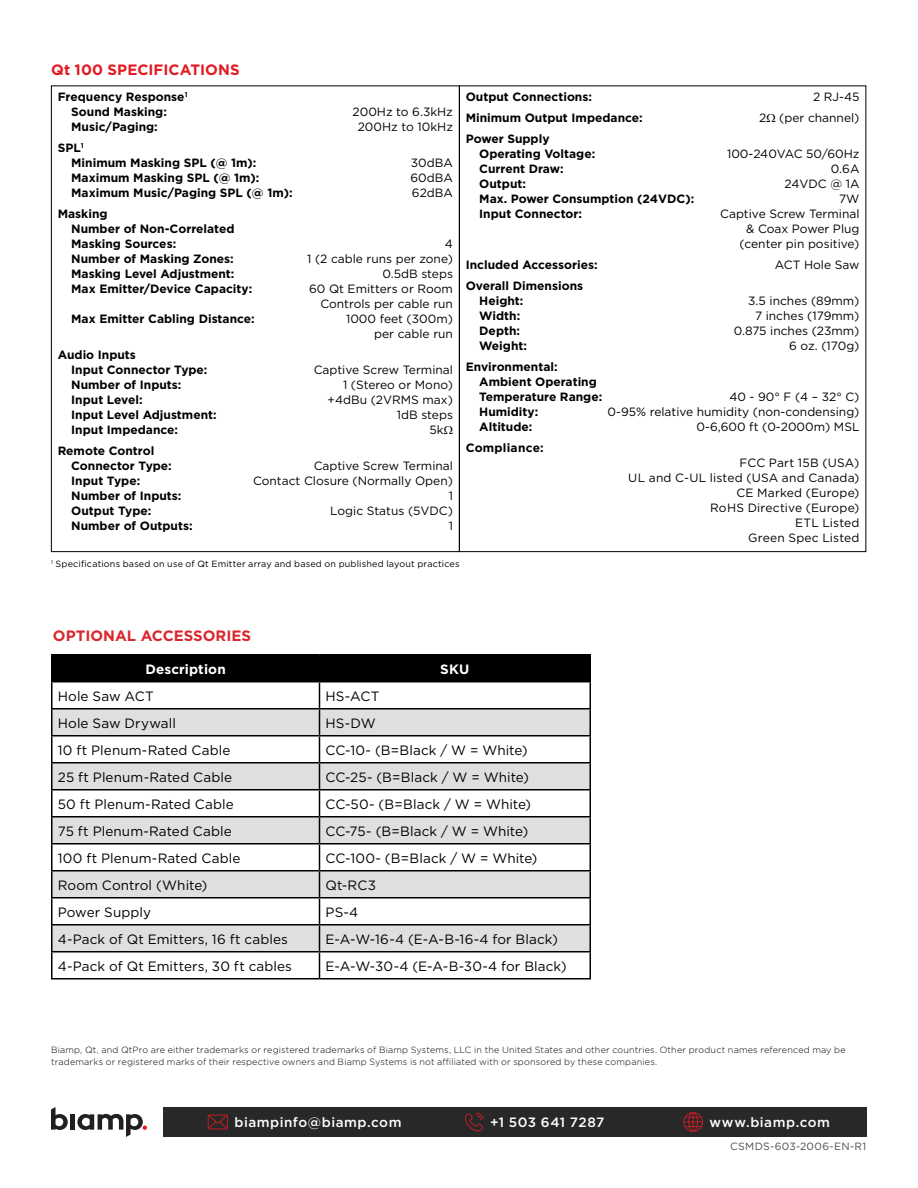
<style>
.page{position:relative;width:918px;height:1188px;background:#fff}
.page>*{position:absolute;margin:0;border:0;box-sizing:border-box;transform-origin:0 0}
.t1{font:700 15px "Gotham";letter-spacing:.005em;color:#e31b23}
.t2{font:700 15px "Gotham";color:#d9272d}
.t3{font:13.5px "Gotham";letter-spacing:.005em;color:#000}
.t4{font:500 13.5px "Gotham";letter-spacing:.035em;color:#fff}
.t5{font:700 13.5px "Gotham";letter-spacing:.01em;color:#fff}
.t6{font:700 12px/15px "Gotham";color:#000}
.t7{font:12px/15px "Gotham";color:#000;text-align:right}
.t8{font:12px/15px "Gotham";letter-spacing:.02em;color:#000;text-align:right}
.t9{font:700 12px "Gotham";letter-spacing:.02em;color:#000}
.t10{font:10.5px "Gotham";letter-spacing:.025em;color:#4d4d4f}
.t11{font:300 9px/12px "Gotham";letter-spacing:.02em;color:#000}
.t12{font:9px "Gotham";letter-spacing:.02em;color:#000}
</style>
<div class="page">
<svg style="left:51px;top:1107px;width:17px;height:23px"></svg>
<div style="left:70px;top:1114px;width:5px;height:16px;background:#221f20"></div>
<svg style="left:77px;top:1114px;width:70px;height:23px"></svg>
<div style="left:164px;top:1107px;width:703px;height:30px;background:#292829"></div>
<svg style="left:208px;top:1115px;width:20px;height:14px"></svg>
<svg style="left:465px;top:1113px;width:18px;height:18px"></svg>
<svg style="left:683px;top:1112px;width:20px;height:20px"></svg>
<hr style="left:51px;top:654px;width:269px;height:2px;background:#000">
<hr style="left:320px;top:654px;width:271px;height:2px;background:#000">
<svg style="left:51px;top:655px;width:540px;height:323px"></svg>
<hr style="left:51px;top:978px;width:269px;height:2px;background:#000">
<hr style="left:320px;top:978px;width:271px;height:2px;background:#000">
<p class="t1" style="left:51px;top:60px;width:190px">Qt 100 SPECIFICATIONS</p>
<p class="t6" style="left:58px;top:89px;width:131px;text-align:center">Frequency Response<sup>1<br></sup>Sound Masking:</p>
<p class="t7" style="left:353px;top:104px;width:102px">200Hz to 6.3kHz</p>
<p class="t6" style="left:71px;top:119px;width:88px">Music/Paging:</p>
<p class="t7" style="left:358px;top:119px;width:97px">200Hz to 10kHz</p>
<p class="t6" style="left:71px;top:140px;width:187px;text-indent:-14px">SPL<sup>1<br></sup>Minimum Masking SPL (@ 1m):</p>
<p class="t7" style="left:411px;top:155px;width:44px">30dBA</p>
<p class="t6" style="left:71px;top:170px;width:190px">Maximum Masking SPL (@ 1m):</p>
<p class="t7" style="left:411px;top:170px;width:44px">60dBA</p>
<p class="t6" style="left:71px;top:185px;width:223px">Maximum Music/Paging SPL (@ 1m):</p>
<p class="t7" style="left:412px;top:185px;width:43px">62dBA</p>
<p class="t6" style="left:71px;top:206px;width:165px;text-indent:-14px">Masking<br>Number of Non-Correlated<br>Masking Sources:</p>
<p class="t7" style="left:445px;top:236px;width:10px">4</p>
<p class="t6" style="left:71px;top:251px;width:164px">Number of Masking Zones:</p>
<p class="t7" style="left:307px;top:251px;width:147px">1 (2 cable runs per zone)</p>
<p class="t6" style="left:71px;top:266px;width:165px">Masking Level Adjustment:</p>
<p class="t7" style="left:383px;top:266px;width:72px">0.5dB steps</p>
<p class="t6" style="left:71px;top:281px;width:183px">Max Emitter/Device Capacity:</p>
<p class="t7" style="left:309px;top:281px;width:145px">60 Qt Emitters or Room<br>Controls per cable run</p>
<p class="t6" style="left:71px;top:311px;width:185px">Max Emitter Cabling Distance:</p>
<p class="t7" style="left:346px;top:311px;width:108px">1000 feet (300m) per cable run</p>
<p class="t6" style="left:71px;top:347px;width:138px;text-indent:-14px">Audio Inputs<br>Input Connector Type:</p>
<p class="t7" style="left:314px;top:362px;width:141px">Captive Screw Terminal</p>
<p class="t6" style="left:71px;top:377px;width:112px">Number of Inputs:</p>
<p class="t7" style="left:343px;top:377px;width:111px">1 (Stereo or Mono)</p>
<p class="t6" style="left:71px;top:392px;width:73px">Input Level:</p>
<p class="t7" style="left:328px;top:392px;width:127px">+4dBu (2VRMS max)</p>
<p class="t6" style="left:71px;top:407px;width:147px">Input Level Adjustment:</p>
<p class="t7" style="left:397px;top:407px;width:58px">1dB steps</p>
<p class="t6" style="left:71px;top:422px;width:108px">Input Impedance:</p>
<p class="t7" style="left:430px;top:422px;width:16px">5k</p>
<p class="t6" style="left:71px;top:443px;width:102px;text-indent:-14px">Remote Control<br>Connector Type:</p>
<p class="t7" style="left:314px;top:458px;width:141px">Captive Screw Terminal</p>
<p class="t6" style="left:71px;top:473px;width:71px">Input Type:</p>
<p class="t7" style="left:253px;top:473px;width:201px">Contact Closure (Normally Open)</p>
<p class="t6" style="left:71px;top:488px;width:112px">Number of Inputs:</p>
<p class="t7" style="left:449px;top:488px;width:6px">1</p>
<p class="t6" style="left:71px;top:503px;width:82px">Output Type:</p>
<p class="t7" style="left:330px;top:503px;width:124px">Logic Status (5VDC)</p>
<p class="t6" style="left:71px;top:518px;width:123px">Number of Outputs:</p>
<p class="t7" style="left:449px;top:518px;width:6px">1</p>
<p class="t6" style="left:466px;top:89px;width:128px">Output Connections:</p>
<p class="t7" style="left:813px;top:89px;width:48px">2 RJ-45</p>
<p class="t6" style="left:466px;top:110px;width:178px">Minimum Output Impedance:</p>
<p class="t7" style="left:759px;top:110px;width:102px">2 (per channel)</p>
<p class="t6" style="left:479px;top:131px;width:118px;text-indent:-14px">Power Supply<br>Operating Voltage:</p>
<p class="t7" style="left:727px;top:146px;width:134px">100-240VAC 50/60Hz</p>
<p class="t6" style="left:479px;top:161px;width:86px">Current Draw:</p>
<p class="t7" style="left:831px;top:161px;width:30px">0.6A</p>
<p class="t6" style="left:479px;top:176px;width:48px">Output:</p>
<p class="t7" style="left:785px;top:176px;width:76px">24VDC @ 1A</p>
<p class="t6" style="left:479px;top:191px;width:217px">Max. Power Consumption (24VDC):</p>
<p class="t7" style="left:839px;top:191px;width:22px">7W</p>
<p class="t6" style="left:479px;top:206px;width:104px">Input Connector:</p>
<p class="t7" style="left:720px;top:206px;width:141px">Captive Screw Terminal &amp; Coax Power Plug (center pin positive)</p>
<p class="t6" style="left:466px;top:257px;width:133px">Included Accessories:</p>
<p class="t7" style="left:775px;top:257px;width:86px">ACT Hole Saw</p>
<p class="t6" style="left:479px;top:278px;width:105px;text-indent:-14px">Overall Dimensions<br>Height:</p>
<p class="t7" style="left:748px;top:293px;width:113px">3.5 inches (89mm)</p>
<p class="t6" style="left:479px;top:308px;width:43px">Width:</p>
<p class="t7" style="left:755px;top:308px;width:106px">7 inches (179mm)</p>
<p class="t6" style="left:479px;top:323px;width:42px">Depth:</p>
<p class="t7" style="left:734px;top:323px;width:127px">0.875 inches (23mm)</p>
<p class="t6" style="left:479px;top:338px;width:49px">Weight:</p>
<p class="t7" style="left:789px;top:338px;width:72px">6 oz. (170g)</p>
<p class="t6" style="left:479px;top:359px;width:124px;text-indent:-14px">Environmental:<br>Ambient Operating<br>Temperature Range:</p>
<p class="t7" style="left:729px;top:389px;width:132px">40 - 90° F (4 – 32° C)</p>
<p class="t6" style="left:479px;top:404px;width:61px">Humidity:</p>
<p class="t7" style="left:608px;top:404px;width:253px">0-95% relative humidity (non-condensing)</p>
<p class="t6" style="left:479px;top:419px;width:55px">Altitude:</p>
<p class="t7" style="left:697px;top:419px;width:164px">0-6,600 ft (0-2000m) MSL</p>
<p class="t9" style="left:466px;top:440px;width:80px">Compliance:</p>
<p class="t8" style="left:628px;top:455px;width:233px">FCC Part 15B (USA)<br>UL and C-UL listed (USA and Canada)<br>CE Marked (Europe)<br>RoHS Directive (Europe)<br>ETL Listed<br>Green Spec Listed</p>
<p class="t12" style="left:51px;top:558px;width:410px"><sup>1</sup> Specifications based on use of Qt Emitter array and based on published layout practices</p>
<p class="t2" style="left:53px;top:625px;width:200px">OPTIONAL ACCESSORIES</p>
<p class="t5" style="left:146px;top:660px;width:82px">Description</p>
<p class="t5" style="left:440px;top:660px;width:31px">SKU</p>
<p class="t3" style="left:58px;top:687px;width:98px">Hole Saw ACT</p>
<p class="t3" style="left:325px;top:687px;width:55px">HS-ACT</p>
<p class="t3" style="left:58px;top:714px;width:120px">Hole Saw Drywall</p>
<p class="t3" style="left:325px;top:714px;width:52px">HS-DW</p>
<p class="t3" style="left:58px;top:741px;width:174px">10 ft Plenum-Rated Cable</p>
<p class="t3" style="left:325px;top:741px;width:204px">CC-10- (B=Black / W = White)</p>
<p class="t3" style="left:58px;top:768px;width:176px">25 ft Plenum-Rated Cable</p>
<p class="t3" style="left:325px;top:768px;width:205px">CC-25- (B=Black / W = White)</p>
<p class="t3" style="left:58px;top:795px;width:178px">50 ft Plenum-Rated Cable</p>
<p class="t3" style="left:325px;top:795px;width:207px">CC-50- (B=Black / W = White)</p>
<p class="t3" style="left:58px;top:822px;width:176px">75 ft Plenum-Rated Cable</p>
<p class="t3" style="left:325px;top:822px;width:204px">CC-75- (B=Black / W = White)</p>
<p class="t3" style="left:58px;top:849px;width:184px">100 ft Plenum-Rated Cable</p>
<p class="t3" style="left:325px;top:849px;width:214px">CC-100- (B=Black / W = White)</p>
<p class="t3" style="left:58px;top:876px;width:151px">Room Control (White)</p>
<p class="t3" style="left:325px;top:876px;width:52px">Qt-RC3</p>
<p class="t3" style="left:58px;top:903px;width:95px">Power Supply</p>
<p class="t3" style="left:325px;top:903px;width:34px">PS-4</p>
<p class="t3" style="left:58px;top:930px;width:232px">4-Pack of Qt Emitters, 16 ft cables</p>
<p class="t3" style="left:325px;top:930px;width:234px">E-A-W-16-4 (E-A-B-16-4 for Black)</p>
<p class="t3" style="left:58px;top:957px;width:236px">4-Pack of Qt Emitters, 30 ft cables</p>
<p class="t3" style="left:325px;top:957px;width:243px">E-A-W-30-4 (E-A-B-30-4 for Black)</p>
<p class="t11" style="left:51px;top:1043px;width:796px">Biamp, Qt, and QtPro are either trademarks or registered trademarks of Biamp Systems, LLC in the United States and other countries. Other product names referenced may be trademarks or registered marks of their respective owners and Biamp Systems is not affiliated with or sponsored by these companies.</p>
<p class="t4" style="left:234px;top:1114px;width:169px">biampinfo@biamp.com</p>
<p class="t4" style="left:490px;top:1114px;width:116px">+1 503 641 7287</p>
<p class="t4" style="left:710px;top:1114px;width:122px">www.biamp.com</p>
<p class="t10" style="left:730px;top:1140px;width:138px">CSMDS-603-2006-EN-R1</p>
</div>
